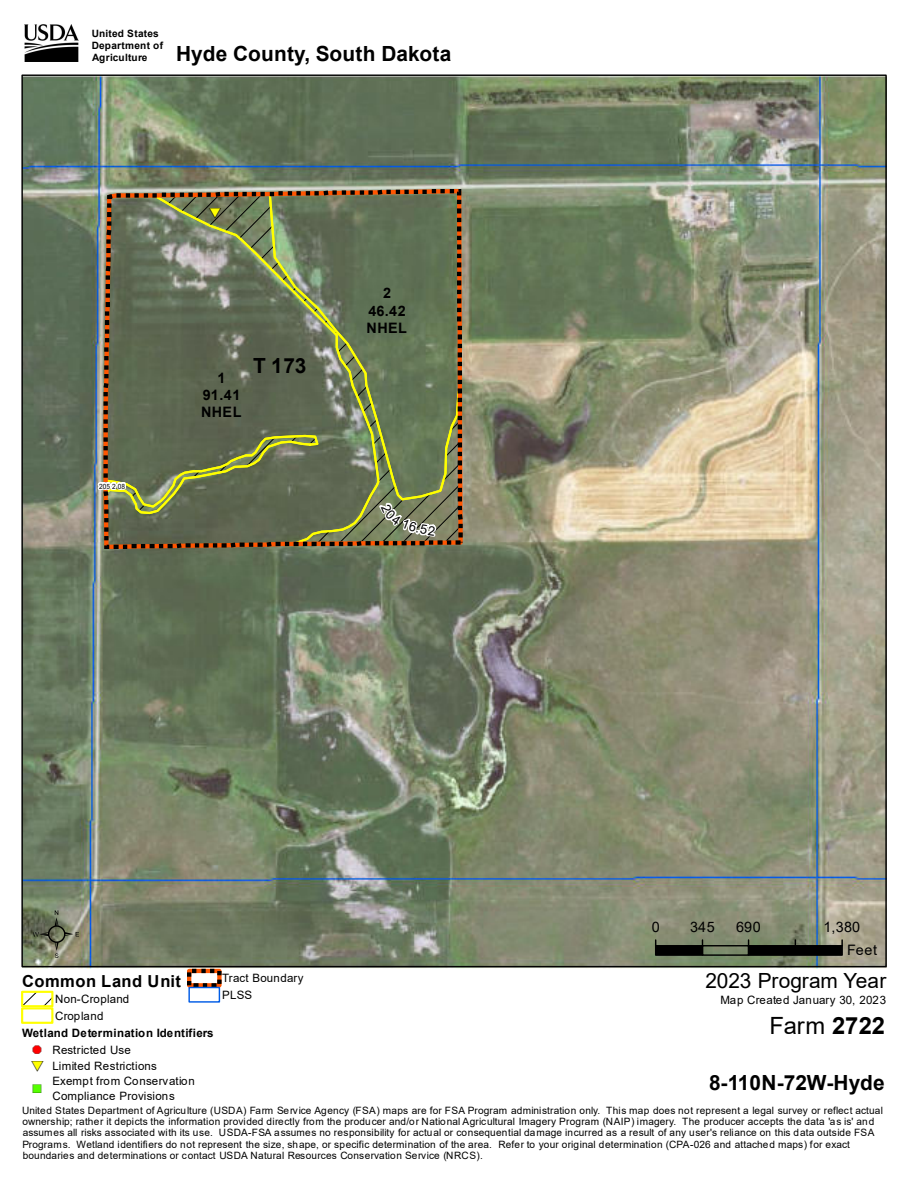
<style>
.page{position:relative;width:918px;height:1188px;background:#fff}
.page>*{position:absolute;margin:0;border:0;box-sizing:border-box;transform-origin:0 0}
.t1{font:68.4px "ESRI North";color:#000}
.t2{font:23.7px "Arial";color:#000}
.t3{font:700 20.85px "Arial";color:#000}
.t4{font:20.85px "Arial";letter-spacing:-.005em;color:#000}
.t5{font:18px "ESRI Default Marker";color:#ff0}
.t6{font:700 16.5px "Arial";letter-spacing:.025em;color:#000}
.t7{font:700 14.4px/17.2px "Arial";letter-spacing:.03em;color:#000;text-align:center}
.t8{font:14.4px/23.1px "Arial";letter-spacing:.045em;color:#000}
.t9{font:12.3px "ESRI Default Marker";color:#5f0}
.t10{font:11.55px/16.5px "Arial";letter-spacing:.005em;color:#000}
.t11{font:11.55px/14.4px "Arial";letter-spacing:.03em;color:#000}
.t12{font:700 11.55px/16.5px "Arial";letter-spacing:.015em;color:#000}
.t13{font:10.05px/11.1px "Arial";letter-spacing:.015em;color:#000}
.t14{font:700 10.05px/12.3px "Arial";letter-spacing:.025em;color:#000}
.t15{font:7.2px "Arial";color:#000;scale:.91 1}
.s1{color:#000}
.s2{font-family:"ESRI Default Marker";font-weight:400;font-size:12.3px;color:#f00}
.s3{font-family:"ESRI Default Marker";font-weight:400;font-size:12.3px}
.s4{font-weight:400}
.s5{font-weight:700}
</style>
<div class="page">
<img style="left:22px;top:77px;width:864px;height:891px">
<img style="left:24px;top:25px;width:54px;height:37px">
<div style="left:655px;top:945px;width:48px;height:11px;background:#000;border:1px solid #000"></div>
<div style="left:702px;top:945px;width:47px;height:11px;border:1px solid #000"></div>
<div style="left:748px;top:945px;width:95px;height:11px;background:#000;border:1px solid #000"></div>
<svg style="left:24px;top:994px;width:26px;height:10px"></svg>
<div style="left:21px;top:991px;width:32px;height:16px;border:2px solid #ff0"></div>
<div style="left:21px;top:1007px;width:32px;height:17px;border:2px solid #ff0"></div>
<svg style="left:187px;top:969px;width:35px;height:19px"></svg>
<div style="left:188px;top:987px;width:32px;height:16px;border:1px solid #005ce6"></div>
<svg style="left:94px;top:187px;width:371px;height:364px;background:#6e7557"></svg>
<p class="t14" style="left:92px;top:27px;width:73px">United States<br>Department of<br>Agriculture</p>
<p class="t3" style="left:176px;top:39px;width:277px">Hyde County, South Dakota</p>
<p class="t15" style="left:99px;top:481px;width:30px">205 2.08</p>
<p class="t5" style="left:222px;top:225px;width:14px;rotate:180deg">#<span class="s1">*</span></p>
<p class="t7" style="left:201px;top:369px;width:42px">1<br>91.41<br>NHEL</p>
<p class="t3" style="left:253px;top:351px;width:55px">T 173</p>
<p class="t7" style="left:367px;top:285px;width:42px">2<br>46.42<br>NHEL</p>
<p class="t1" style="left:33px;top:894px;width:48px">²</p>
<p class="t6" style="left:22px;top:969px;width:160px">Common Land Unit</p>
<p class="t10" style="left:55px;top:991px;width:76px">Non-Cropland<br>Cropland</p>
<p class="t12" style="left:33px;top:1025px;width:182px;text-indent:-11px">Wetland Determination Identifiers <span class="s2">&amp;</span><span class="s3">-</span> <span class="s4">Restricted Use</span></p>
<p class="t5" style="left:44px;top:1078px;width:14px;rotate:-180deg">#<span class="s1">*</span></p>
<p class="t11" style="left:52px;top:1058px;width:106px">Limited Restrictions</p>
<p class="t9" style="left:33px;top:1082px;width:10px">"<span class="s1">)</span></p>
<p class="t11" style="left:52px;top:1074px;width:144px">Exempt from Conservation<br>Compliance Provisions</p>
<p class="t10" style="left:222px;top:970px;width:83px">Tract Boundary<br>PLSS</p>
<p class="t8" style="left:652px;top:915px;width:10px">0</p>
<p class="t8" style="left:690px;top:915px;width:26px">345</p>
<p class="t8" style="left:736px;top:915px;width:26px">690</p>
<p class="t8" style="left:847px;top:915px;width:31px;text-indent:-24px">1,380<br>Feet</p>
<p class="t4" style="left:705px;top:966px;width:183px">2023 Program Year</p>
<p class="t10" style="left:720px;top:992px;width:167px">Map Created January 30, 2023</p>
<p class="t2" style="left:769px;top:1009px;width:117px">Farm <span class="s5">2722</span></p>
<p class="t3" style="left:709px;top:1068px;width:177px">8-110N-72W-Hyde</p>
<p class="t13" style="left:22px;top:1105px;width:862px">United States Department of Agriculture (USDA) Farm Service Agency (FSA) maps are for FSA Program administration only. This map does not represent a legal survey or reflect actual ownership; rather it depicts the information provided directly from the producer and/or National Agricultural Imagery Program (NAIP) imagery. The producer accepts the data 'as is' and assumes all risks associated with its use. USDA-FSA assumes no responsibility for actual or consequential damage incurred as a result of any user's reliance on this data outside FSA Programs. Wetland identifiers do not represent the size, shape, or specific determination of the area. Refer to your original determination (CPA-026 and attached maps) for exact boundaries and determinations or contact USDA Natural Resources Conservation Service (NRCS).</p>
</div>
